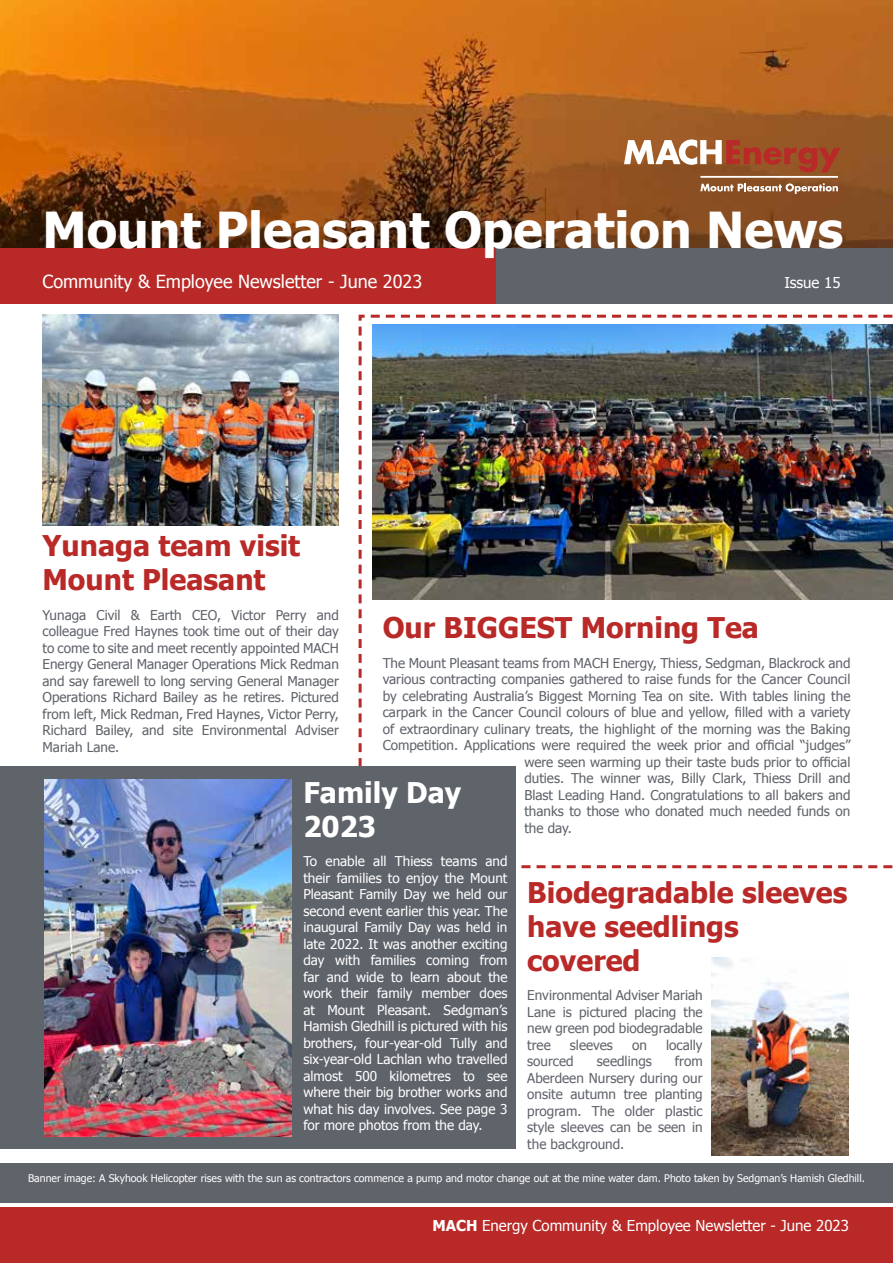
<style>
.page{position:relative;width:893px;height:1263px;background:#fff}
.page>*{position:absolute;margin:0;border:0;box-sizing:border-box;transform-origin:0 0}
.t1{font:700 49.5px "Tahoma";color:#fff}
.t2{font:700 28.5px/34.2px "Tahoma";color:#b82927}
.t3{font:700 28.5px/34.2px "Tahoma";color:#fff}
.t4{font:18px "Tahoma";color:#fff}
.t5{font:15px "Tahoma";color:#fff}
.t6{font:13.5px/16.5px "Tahoma";color:#5f636a;text-align:justify}
.t7{font:13.5px/16.5px "Tahoma";color:#fff;text-align:justify}
.t8{font:10.5px "Tahoma";color:#fff}
.s1{font-weight:700}
</style>
<div class="page">
<div style="left:0;top:1207px;width:893px;height:56px;background:#b82927"></div>
<svg style="left:357px;top:314px;width:536px;height:555px"></svg>
<img style="left:0;top:0;width:893px;height:248px">
<div style="left:0;top:248px;width:497px;height:56px;background:#b82927"></div>
<div style="left:497px;top:248px;width:396px;height:56px;background:#5f636a"></div>
<svg style="left:624px;top:139px;width:216px;height:33px"></svg>
<svg style="left:700px;top:183px;width:138px;height:11px"></svg>
<hr style="left:700px;top:176px;width:138px;height:2px;background:#fff">
<div style="left:0;top:1163px;width:893px;height:39px;background:#5f636a"></div>
<img style="left:372px;top:324px;width:521px;height:275px">
<img style="left:43px;top:315px;width:296px;height:210px">
<img style="left:711px;top:958px;width:138px;height:198px">
<div style="left:0;top:767px;width:516px;height:382px;background:#5f636a"></div>
<img style="left:45px;top:779px;width:247px;height:357px">
<h1 class="t1" style="left:43px;top:195px;width:802px">Mount Pleasant Operation News</h1>
<h3 class="t4" style="left:43px;top:270px;width:381px">Community &amp; Employee Newsletter - June 2023</h3>
<p class="t5" style="left:784px;top:273px;width:58px">Issue 15</p>
<h2 class="t2" style="left:43px;top:527px;width:259px">Yunaga team visit<br>Mount Pleasant</h2>
<p class="t6" style="left:43px;top:606px;width:298px">Yunaga Civil &amp; Earth CEO, Victor Perry and colleague Fred Haynes took time out of their day to come to site and meet recently appointed MACH Energy General Manager Operations Mick Redman and say farewell to long serving General Manager Operations Richard Bailey as he retires. Pictured from left, Mick Redman, Fred Haynes, Victor Perry, Richard Bailey, and site Environmental Adviser Mariah Lane.</p>
<h2 class="t2" style="left:383px;top:609px;width:378px">Our BIGGEST Morning Tea</h2>
<p class="t6" style="left:383px;top:654px;width:469px">The Mount Pleasant teams from MACH Energy, Thiess, Sedgman, Blackrock and</p>
<p class="t6" style="left:383px;top:670px;width:469px">various contracting companies gathered to raise funds for the Cancer Council</p>
<p class="t6" style="left:383px;top:687px;width:469px">by celebrating Australia’s Biggest Morning Tea on site. With tables lining the</p>
<p class="t6" style="left:383px;top:703px;width:469px">carpark in the Cancer Council colours of blue and yellow, filled with a variety</p>
<p class="t6" style="left:383px;top:720px;width:469px">of extraordinary culinary treats, the highlight of the morning was the Baking</p>
<p class="t6" style="left:383px;top:736px;width:469px">Competition. Applications were required the week prior and official “judges”</p>
<p class="t6" style="left:524px;top:753px;width:328px">were seen warming up their taste buds prior to official</p>
<p class="t6" style="left:524px;top:769px;width:328px">duties. The winner was, Billy Clark, Thiess Drill and</p>
<p class="t6" style="left:524px;top:786px;width:328px">Blast Leading Hand. Congratulations to all bakers and</p>
<p class="t6" style="left:524px;top:802px;width:328px">thanks to those who donated much needed funds on</p>
<p class="t6" style="left:524px;top:819px;width:49px">the day.</p>
<h2 class="t3" style="left:303px;top:773px;width:159px">Family Day<br>2023</h2>
<p class="t7" style="left:303px;top:852px;width:206px">To enable all Thiess teams and their families to enjoy the Mount Pleasant Family Day we held our second event earlier this year. The inaugural Family Day was held in late 2022. It was another exciting day with families coming from far and wide to learn about the work their family member does at Mount Pleasant. Sedgman’s Hamish Gledhill is pictured with his brothers, four-year-old Tully and six-year-old Lachlan who travelled almost 500 kilometres to see where their big brother works and what his day involves. See page 3 for more photos from the day.</p>
<h2 class="t2" style="left:527px;top:873px;width:322px">Biodegradable sleeves have seedlings covered</h2>
<p class="t6" style="left:527px;top:987px;width:177px">Environmental Adviser Mariah Lane is pictured placing the new green pod biodegradable tree</p>
<p class="t6" style="left:570px;top:1036px;width:45px">sleeves</p>
<p class="t6" style="left:632px;top:1036px;width:16px">on</p>
<p class="t6" style="left:666px;top:1036px;width:38px">locally</p>
<p class="t6" style="left:527px;top:1053px;width:48px">sourced</p>
<p class="t6" style="left:597px;top:1053px;width:56px">seedlings</p>
<p class="t6" style="left:527px;top:1053px;width:177px;text-indent:148px">from Aberdeen Nursery during our onsite autumn tree planting program. The older plastic style sleeves can be seen in the background.</p>
<p class="t8" style="left:28px;top:1171px;width:838px">Banner image: A Skyhook Helicopter rises with the sun as contractors commence a pump and motor change out at the mine water dam. Photo taken by Sedgman’s Hamish Gledhill.</p>
<p class="t5" style="left:433px;top:1215px;width:418px"><span class="s1">MACH</span> Energy Community &amp; Employee Newsletter - June 2023</p>
</div>
